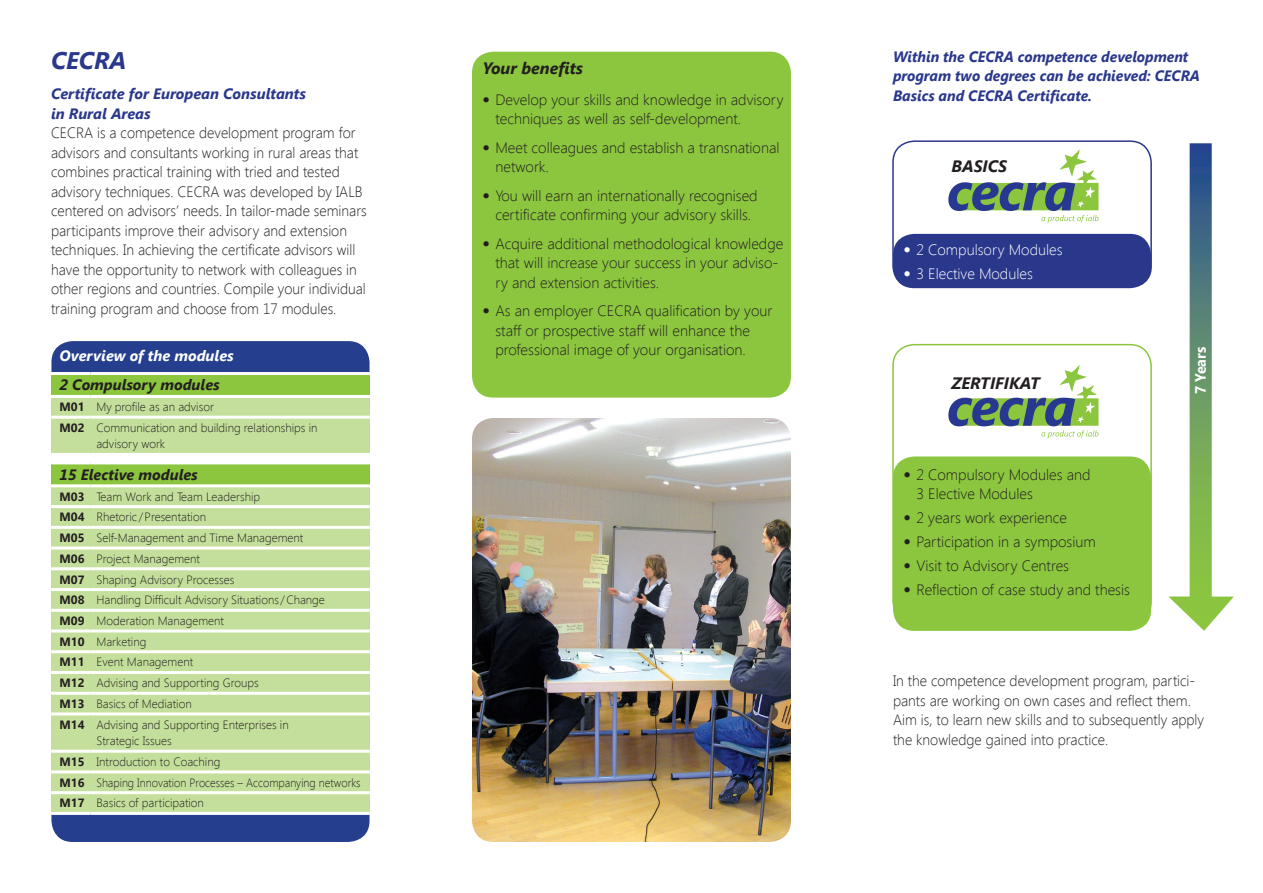
<style>
.page{position:relative;width:1263px;height:893px;background:#fff}
.page>*{position:absolute;margin:0;border:0;box-sizing:border-box;transform-origin:0 0}
.t1{font:italic 700 24px "Segoe UI";color:#2a388b}
.t2{font:italic 700 16.5px "Segoe UI";color:#231f20}
.t3{font:300 15px/19.5px "Segoe UI";color:#231f20;scale:.96 1}
.t4{font:300 15px/19.5px "Segoe UI";color:#231f20}
.t5{font:italic 700 15px/19.5px "Segoe UI";color:#2a388b;scale:.96 1}
.t6{font:italic 700 15px/19.5px "Segoe UI";color:#2a388b}
.t7{font:300 15px "Segoe UI";color:#fff}
.t8{font:italic 700 15px "Segoe UI";color:#231f20}
.t9{font:italic 700 15px "Segoe UI";color:#fff}
.t10{font:700 15px "Segoe UI";color:#fff;scale:.96 1}
.t11{font:300 12px/16.5px "Segoe UI";color:#231f20}
.t12{font:300 12px "Segoe UI";color:#231f20;scale:.93 1}
.s1{font-weight:700}
.s2{font-family:"Frutiger"}
</style>
<div class="page">
<div style="left:472px;top:52px;width:319px;height:346px;background:#8bc63e;border-radius:21px"></div>
<img style="left:472px;top:418px;width:319px;height:424px">
<div style="left:51px;top:341px;width:318px;height:501px;background:#253f8e;border-radius:21px"></div>
<div style="left:51px;top:487px;width:319px;height:325px;background:#c4df9b"></div>
<hr style="left:51px;top:372px;width:40px;height:3px;background:#fff">
<hr style="left:91px;top:372px;width:279px;height:3px;background:#fff">
<svg style="left:51px;top:373px;width:319px;height:111px;background:#b8da88"></svg>
<hr style="left:51px;top:461px;width:40px;height:3px;background:#fff">
<hr style="left:91px;top:461px;width:279px;height:3px;background:#fff">
<hr style="left:51px;top:484px;width:40px;height:3px;background:#fff">
<hr style="left:91px;top:484px;width:279px;height:3px;background:#fff">
<hr style="left:51px;top:505px;width:40px;height:3px;background:#fff">
<hr style="left:91px;top:505px;width:279px;height:3px;background:#fff">
<hr style="left:51px;top:526px;width:40px;height:3px;background:#fff">
<hr style="left:91px;top:526px;width:279px;height:3px;background:#fff">
<hr style="left:51px;top:547px;width:40px;height:3px;background:#fff">
<hr style="left:91px;top:547px;width:279px;height:3px;background:#fff">
<hr style="left:51px;top:567px;width:40px;height:3px;background:#fff">
<hr style="left:91px;top:567px;width:279px;height:3px;background:#fff">
<hr style="left:51px;top:588px;width:40px;height:3px;background:#fff">
<hr style="left:91px;top:588px;width:279px;height:3px;background:#fff">
<hr style="left:51px;top:609px;width:40px;height:3px;background:#fff">
<hr style="left:91px;top:609px;width:279px;height:3px;background:#fff">
<hr style="left:51px;top:629px;width:40px;height:3px;background:#fff">
<hr style="left:91px;top:629px;width:279px;height:3px;background:#fff">
<hr style="left:51px;top:650px;width:40px;height:3px;background:#fff">
<hr style="left:91px;top:650px;width:279px;height:3px;background:#fff">
<hr style="left:51px;top:671px;width:40px;height:3px;background:#fff">
<hr style="left:91px;top:671px;width:279px;height:3px;background:#fff">
<hr style="left:51px;top:692px;width:40px;height:3px;background:#fff">
<hr style="left:91px;top:692px;width:279px;height:3px;background:#fff">
<hr style="left:51px;top:712px;width:40px;height:3px;background:#fff">
<hr style="left:91px;top:712px;width:279px;height:3px;background:#fff">
<hr style="left:51px;top:750px;width:40px;height:3px;background:#fff">
<hr style="left:91px;top:750px;width:279px;height:3px;background:#fff">
<hr style="left:51px;top:770px;width:40px;height:3px;background:#fff">
<hr style="left:91px;top:770px;width:279px;height:3px;background:#fff">
<hr style="left:51px;top:791px;width:40px;height:3px;background:#fff">
<hr style="left:91px;top:791px;width:279px;height:3px;background:#fff">
<hr style="left:51px;top:812px;width:40px;height:3px;background:#fff">
<hr style="left:91px;top:812px;width:279px;height:3px;background:#fff">
<div style="left:893px;top:234px;width:258px;height:53px;background:#2a388b;border-radius:21px"></div>
<div style="left:892px;top:140px;width:260px;height:148px;border:2px solid #2a388b;border-radius:21px"></div>
<div style="left:893px;top:456px;width:258px;height:175px;background:#8bc63e;border-radius:21px"></div>
<div style="left:892px;top:344px;width:260px;height:279px;border:2px solid #8bc63e;border-radius:21px"></div>
<svg style="left:948px;top:365px;width:150px;height:73px"></svg>
<svg style="left:1168px;top:143px;width:66px;height:488px"></svg>
<svg style="left:948px;top:149px;width:150px;height:74px"></svg>
<p class="t1" style="left:51px;top:43px;width:77px">CECRA</p>
<p class="t6" style="left:51px;top:84px;width:257px">Certificate for European Consultants in Rural Areas</p>
<p class="t3" style="left:51px;top:123px;width:330px">CECRA is a competence development program for advisors and consultants working in rural areas that combines practical training with tried and tested advisory techniques. CECRA was developed by IALB centered on advisors’ needs. In tailor-made seminars participants improve their advisory and extension techniques. In achieving the certificate advisors will have the opportunity to network with colleagues in other regions and countries. Compile your individual training program and choose from 17 modules.</p>
<p class="t9" style="left:60px;top:345px;width:176px">Overview of the modules</p>
<p class="t8" style="left:60px;top:374px;width:162px">2 Compulsory modules</p>
<p class="t11" style="left:60px;top:398px;width:156px"><span class="s1">M01</span> My profile as an advisor</p>
<p class="t11" style="left:96px;top:419px;width:223px;text-indent:-37px"><span class="s1">M02</span> Communication and building relationships in advisory work</p>
<p class="t8" style="left:60px;top:464px;width:140px">15 Elective modules</p>
<p class="t11" style="left:60px;top:488px;width:202px"><span class="s1">M03</span> Team Work and Team Leadership</p>
<p class="t11" style="left:60px;top:508px;width:148px"><span class="s1">M04</span> Rhetoric /Presentation</p>
<p class="t11" style="left:60px;top:529px;width:245px"><span class="s1">M05</span> Self-Management and Time Management</p>
<p class="t11" style="left:60px;top:550px;width:142px"><span class="s1">M06</span> Project Management</p>
<p class="t11" style="left:60px;top:571px;width:176px"><span class="s1">M07</span> Shaping Advisory Processes</p>
<p class="t11" style="left:60px;top:591px;width:267px"><span class="s1">M08</span> Handling Difficult Advisory Situations/Change</p>
<p class="t11" style="left:60px;top:612px;width:166px"><span class="s1">M09</span> Moderation Management</p>
<p class="t11" style="left:60px;top:633px;width:88px"><span class="s1">M10</span> Marketing</p>
<p class="t11" style="left:60px;top:654px;width:135px"><span class="s1">M11</span> Event Management</p>
<p class="t11" style="left:60px;top:674px;width:201px"><span class="s1">M12</span> Advising and Supporting Groups</p>
<p class="t11" style="left:60px;top:695px;width:134px"><span class="s1">M13</span> Basics of Mediation</p>
<p class="t11" style="left:96px;top:716px;width:194px;text-indent:-37px"><span class="s1">M14</span> Advising and Supporting Enterprises in<br>Strategic Issues</p>
<p class="t11" style="left:60px;top:753px;width:162px"><span class="s1">M15</span> Introduction to Coaching</p>
<p class="t12" style="left:60px;top:774px;width:325px"><span class="s1">M16</span> Shaping Innovation Processes – Accompanying networks</p>
<p class="t11" style="left:60px;top:794px;width:146px"><span class="s1">M17</span> Basics of participation</p>
<p class="t2" style="left:483px;top:56px;width:102px">Your benefits</p>
<p class="t4" style="left:495px;top:89px;width:290px;text-indent:-13px"><span class="s2">•</span> Develop your skills and knowledge in advisory techniques as well as self-development.</p>
<p class="t4" style="left:495px;top:137px;width:286px;text-indent:-13px"><span class="s2">•</span> Meet colleagues and establish a transnational network.</p>
<p class="t4" style="left:483px;top:185px;width:276px;text-align:center"><span class="s2">•</span> You will earn an internationally recognised certificate confirming your advisory skills.</p>
<p class="t4" style="left:495px;top:233px;width:289px;text-indent:-13px"><span class="s2">•</span> Acquire additional methodological knowledge that will increase your success in your adviso&shy;ry and extension activities.</p>
<p class="t4" style="left:495px;top:301px;width:278px;text-indent:-13px"><span class="s2">•</span> As an employer CECRA qualification by your staff or prospective staff will enhance the professional image of your organisation.</p>
<p class="t5" style="left:893px;top:46px;width:321px">Within the CECRA competence development program two degrees can be achieved: CECRA<br>Basics and CECRA Certificate.</p>
<p class="t2" style="left:951px;top:155px;width:57px">BASICS</p>
<p class="t7" style="left:904px;top:239px;width:160px"><span class="s2">•</span> 2 Compulsory Modules</p>
<p class="t7" style="left:904px;top:263px;width:131px"><span class="s2">•</span> 3 Elective Modules</p>
<p class="t2" style="left:951px;top:371px;width:90px">ZERTIFIKAT</p>
<p class="t4" style="left:916px;top:464px;width:176px;text-indent:-13px"><span class="s2">•</span> 2 Compulsory Modules and<br>3 Elective Modules</p>
<p class="t4" style="left:904px;top:507px;width:165px"><span class="s2">•</span> 2 years work experience</p>
<p class="t4" style="left:904px;top:531px;width:194px"><span class="s2">•</span> Participation in a symposium</p>
<p class="t4" style="left:904px;top:555px;width:167px"><span class="s2">•</span> Visit to Advisory Centres</p>
<p class="t4" style="left:904px;top:579px;width:228px"><span class="s2">•</span> Reflection of case study and thesis</p>
<p class="t10" style="left:1186px;top:394px;width:51px;rotate:-90deg">7 Years</p>
<p class="t3" style="left:893px;top:670px;width:325px">In the competence development program, partici&shy;pants are working on own cases and reflect them.<br>Aim is, to learn new skills and to subsequently apply the knowledge gained into practice.</p>
</div>
